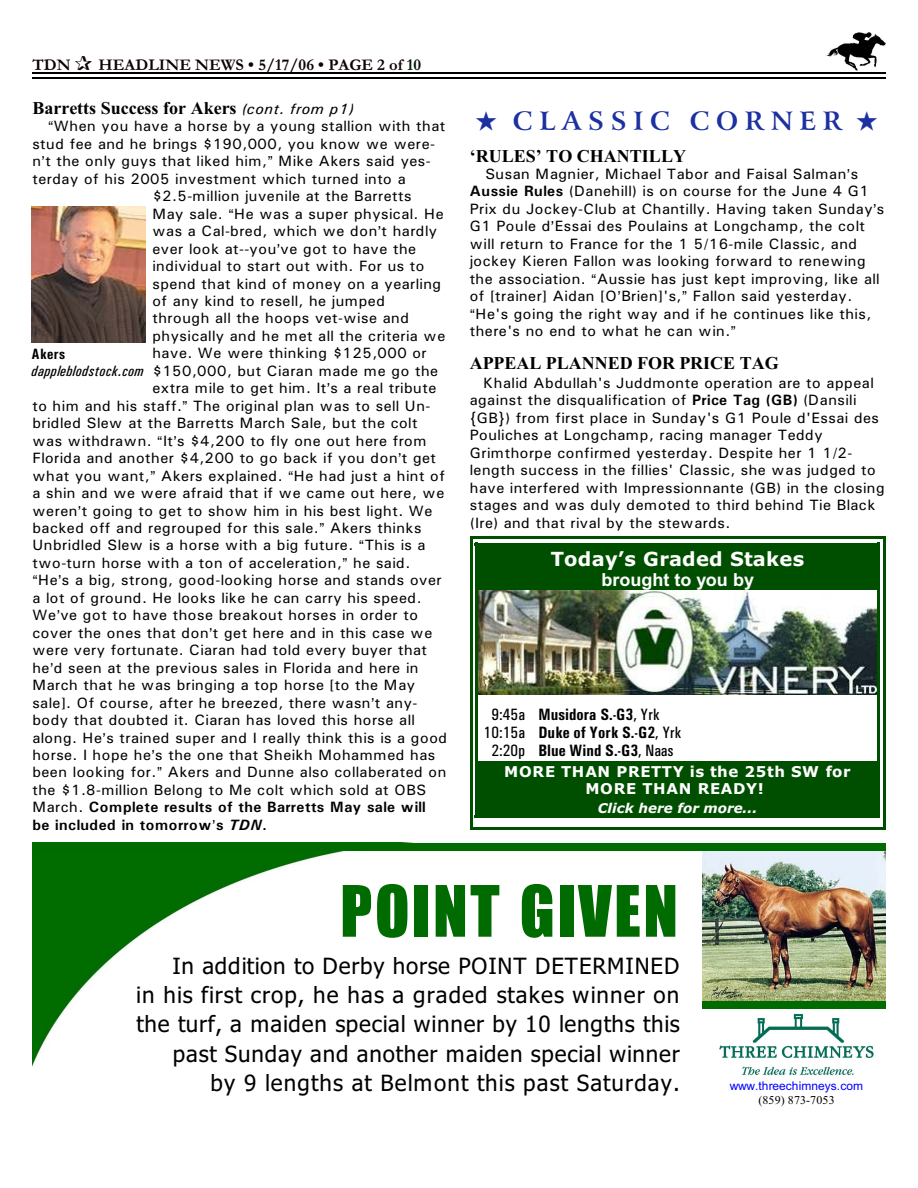
<style>
.page{position:relative;width:918px;height:1188px;background:#fff}
.page>*{position:absolute;margin:0;border:0;box-sizing:border-box;transform-origin:0 0}
.t1{font:72px "Billboard";letter-spacing:.035em;color:#006b00}
.t2{font:700 25.5px "Arrus BT";letter-spacing:.255em;color:#1c30a1}
.t3{font:22.35px/29.4px "Tahoma";letter-spacing:.04em;color:#000;text-align:right}
.t4{font:700 19.5px "Verdana";letter-spacing:.015em;color:#fff}
.t5{font:700 18px "Times New Roman";color:#000}
.t6{font:700 18px "Arial";color:#fff}
.t7{font:700 16.5px "Univers Condensed";letter-spacing:.005em;color:#000}
.t8{font:700 16.5px "Garamond";letter-spacing:.005em;color:#0f0000}
.t9{font:15px/17.5px "Univers";letter-spacing:.03em;color:#000}
.t10{font:700 15px "Univers";letter-spacing:.03em;color:#000}
.t11{font:700 15px/17.2px "Verdana";letter-spacing:.045em;color:#fff;text-align:center}
.t12{font:italic 15px "Univers Condensed";letter-spacing:.025em;color:#000}
.t13{font:700 15px "Univers Condensed";letter-spacing:.02em;color:#000}
.t14{font:italic 700 13.5px "Verdana";color:#fff}
.t15{font:12px "Arial";letter-spacing:.01em;color:#00f}
.t16{font:12px "Times New Roman";letter-spacing:.015em;color:#000}
.s1{color:#001400}
.s2{font-family:"Univers";font-weight:400;font-style:italic;font-size:15px}
.s3{font-weight:400}
.s4{font-style:italic}
.s5{font-weight:700}
</style>
<div class="page">
<img style="left:826px;top:32px;width:60px;height:38px">
<hr style="left:32px;top:72px;width:853px;height:1px;background:#000">
<hr style="left:32px;top:77px;width:853px;height:2px;background:#000">
<img style="left:32px;top:842px;width:854px;height:225px">
<img style="left:702px;top:850px;width:184px;height:152px">
<div style="left:702px;top:843px;width:183px;height:8px;background:#006b00"></div>
<div style="left:702px;top:1002px;width:183px;height:7px;background:#006b00"></div>
<img style="left:718px;top:1012px;width:157px;height:64px">
<div style="left:33px;top:843px;width:851px;height:8px;background:#006b00"></div>
<img style="left:478px;top:591px;width:400px;height:104px">
<div style="left:478px;top:546px;width:399px;height:44px;background:#004f00"></div>
<div style="left:478px;top:761px;width:399px;height:54px;background:#004f00"></div>
<hr style="left:475px;top:543px;width:3px;height:275px;background:#004f00">
<hr style="left:878px;top:543px;width:2px;height:275px;background:#004f00">
<hr style="left:475px;top:543px;width:405px;height:2px;background:#004f00">
<hr style="left:475px;top:815px;width:405px;height:3px;background:#004f00">
<hr style="left:470px;top:536px;width:3px;height:294px;background:#004f00">
<hr style="left:883px;top:536px;width:2px;height:294px;background:#004f00">
<hr style="left:470px;top:536px;width:415px;height:3px;background:#004f00">
<hr style="left:470px;top:828px;width:415px;height:2px;background:#004f00">
<img style="left:32px;top:206px;width:114px;height:136px">
<p class="t8" style="left:32px;top:59px;width:40px">TDN</p>
<p class="t8" style="left:98px;top:59px;width:324px">HEADLINE NEWS • 5/17/06 • PAGE 2 of <span class="s1">10</span></p>
<p class="t5" style="left:32px;top:102px;width:323px">Barretts Success for Akers <span class="s2">(cont. from p1)</span></p>
<p class="t9" style="left:54px;top:119px;width:393px">When you have a horse by a young stallion with that</p>
<p class="t9" style="left:32px;top:136px;width:404px">stud fee and he brings $190,000, you know we were-</p>
<p class="t9" style="left:32px;top:154px;width:400px">n t the only guys that liked him, Mike Akers said yes-</p>
<p class="t9" style="left:32px;top:171px;width:375px">terday of his 2005 investment which turned into a</p>
<p class="t9" style="left:152px;top:189px;width:261px">$2.5-million juvenile at the Barretts</p>
<p class="t9" style="left:152px;top:206px;width:293px">May sale. He was a super physical. He</p>
<p class="t9" style="left:152px;top:224px;width:286px">was a Cal-bred, which we don t hardly</p>
<p class="t9" style="left:152px;top:241px;width:265px">ever look at--you ve got to have the</p>
<p class="t9" style="left:152px;top:258px;width:274px">individual to start out with. For us to</p>
<p class="t9" style="left:152px;top:276px;width:290px">spend that kind of money on a yearling</p>
<p class="t9" style="left:152px;top:293px;width:234px">of any kind to resell, he jumped</p>
<p class="t9" style="left:152px;top:311px;width:258px">through all the hoops vet-wise and</p>
<p class="t9" style="left:152px;top:328px;width:295px">physically and he met all the criteria we</p>
<p class="t9" style="left:152px;top:346px;width:276px">have. We were thinking $125,000 or</p>
<p class="t9" style="left:152px;top:363px;width:287px">$150,000, but Ciaran made me go the</p>
<p class="t9" style="left:152px;top:381px;width:286px">extra mile to get him. It s a real tribute</p>
<p class="t9" style="left:32px;top:398px;width:400px">to him and his staff. The original plan was to sell Un-</p>
<p class="t9" style="left:32px;top:416px;width:387px">bridled Slew at the Barretts March Sale, but the colt</p>
<p class="t9" style="left:32px;top:433px;width:396px">was withdrawn. It s $4,200 to fly one out here from</p>
<p class="t9" style="left:32px;top:451px;width:405px">Florida and another $4,200 to go back if you don t get</p>
<p class="t9" style="left:32px;top:468px;width:414px">what you want, Akers explained. He had just a hint of</p>
<p class="t9" style="left:32px;top:485px;width:414px">a shin and we were afraid that if we came out here, we</p>
<p class="t9" style="left:32px;top:503px;width:402px">weren t going to get to show him in his best light. We</p>
<p class="t9" style="left:32px;top:520px;width:391px">backed off and regrouped for this sale. Akers thinks</p>
<p class="t9" style="left:32px;top:538px;width:395px">Unbridled Slew is a horse with a big future. This is a</p>
<p class="t9" style="left:32px;top:555px;width:379px">two-turn horse with a ton of acceleration, he said.</p>
<p class="t9" style="left:38px;top:573px;width:405px">He s a big, strong, good-looking horse and stands over</p>
<p class="t9" style="left:32px;top:590px;width:391px">a lot of ground. He looks like he can carry his speed.</p>
<p class="t9" style="left:32px;top:608px;width:387px">We ve got to have those breakout horses in order to</p>
<p class="t9" style="left:32px;top:625px;width:402px">cover the ones that don t get here and in this case we</p>
<p class="t9" style="left:32px;top:643px;width:396px">were very fortunate. Ciaran had told every buyer that</p>
<p class="t9" style="left:32px;top:660px;width:388px">he d seen at the previous sales in Florida and here in</p>
<p class="t9" style="left:32px;top:678px;width:384px">March that he was bringing a top horse [to the May</p>
<p class="t9" style="left:32px;top:695px;width:387px">sale]. Of course, after he breezed, there wasn t any-</p>
<p class="t9" style="left:32px;top:712px;width:384px">body that doubted it. Ciaran has loved this horse all</p>
<p class="t9" style="left:32px;top:730px;width:416px">along. He s trained super and I really think this is a good</p>
<p class="t9" style="left:32px;top:747px;width:405px">horse. I hope he s the one that Sheikh Mohammed has</p>
<p class="t9" style="left:32px;top:765px;width:415px">been looking for. Akers and Dunne also collaberated on</p>
<p class="t9" style="left:32px;top:782px;width:395px">the $1.8-million Belong to Me colt which sold at OBS</p>
<p class="t10" style="left:32px;top:802px;width:395px"><span class="s3">March.</span> Complete results of the Barretts May sale will</p>
<p class="t10" style="left:32px;top:819px;width:236px">be included in tomorrow s <span class="s4">TDN</span>.</p>
<p class="t13" style="left:32px;top:349px;width:35px">Akers</p>
<p class="t12" style="left:32px;top:366px;width:114px">dappleblodstock.com</p>
<h2 class="t2" style="left:476px;top:111px;width:404px">★ CLASSIC CORNER ★</h2>
<p class="t5" style="left:470px;top:149px;width:218px">‘RULES’ TO CHANTILLY</p>
<p class="t9" style="left:485px;top:166px;width:374px">Susan Magnier, Michael Tabor and Faisal Salman s</p>
<p class="t9" style="left:470px;top:184px;width:401px"><span class="s5">Aussie Rules</span> (Danehill) is on course for the June 4 G1</p>
<p class="t9" style="left:470px;top:201px;width:416px">Prix du Jockey-Club at Chantilly. Having taken Sunday s</p>
<p class="t9" style="left:470px;top:219px;width:397px">G1 Poule d Essai des Poulains at Longchamp, the colt</p>
<p class="t9" style="left:470px;top:236px;width:389px">will return to France for the 1 5/16-mile Classic, and</p>
<p class="t9" style="left:470px;top:254px;width:397px">jockey Kieren Fallon was looking forward to renewing</p>
<p class="t9" style="left:470px;top:271px;width:412px">the association. Aussie has just kept improving, like all</p>
<p class="t9" style="left:470px;top:289px;width:384px">of [trainer] Aidan [O Brien]'s, Fallon said yesterday.</p>
<p class="t9" style="left:476px;top:306px;width:397px">He's going the right way and if he continues like this,</p>
<p class="t9" style="left:470px;top:323px;width:262px">there's no end to what he can win.</p>
<p class="t5" style="left:470px;top:356px;width:311px">APPEAL PLANNED FOR PRICE TAG</p>
<p class="t9" style="left:470px;top:375px;width:416px;text-indent:14px">Khalid Abdullah's Juddmonte operation are to appeal against the disqualification of <span class="s5">Price Tag (GB)</span> (Dansili {GB}) from first place in Sunday's G1 Poule d'Essai des Pouliches at Longchamp, racing manager Teddy Grimthorpe confirmed yesterday. Despite her 1 1/2- length success in the fillies' Classic, she was judged to have interfered with Impressionnante (GB) in the closing stages and was duly demoted to third behind Tie Black (Ire) and that rival by the stewards.</p>
<h3 class="t4" style="left:551px;top:551px;width:255px">Today’s Graded Stakes</h3>
<p class="t6" style="left:602px;top:573px;width:154px">brought to you by</p>
<p class="t7" style="left:491px;top:709px;width:170px"><span class="s3">9:45a</span> Musidora S.-G3<span class="s3">, Yrk</span></p>
<p class="t7" style="left:484px;top:726px;width:199px"><span class="s3">10:15a</span> Duke of York S.-G2<span class="s3">, Yrk</span></p>
<p class="t7" style="left:491px;top:744px;width:184px"><span class="s3">2:20p</span> Blue Wind S.-G3<span class="s3">, Naas</span></p>
<p class="t11" style="left:504px;top:764px;width:348px">MORE THAN PRETTY is the 25th SW for<br>MORE THAN READY!</p>
<p class="t14" style="left:598px;top:802px;width:161px">Click here for more...</p>
<h1 class="t1" style="left:340px;top:873px;width:339px">POINT GIVEN</h1>
<h3 class="t3" style="left:136px;top:953px;width:545px">In addition to Derby horse POINT DETERMINED<br>in his first crop, he has a graded stakes winner on the turf, a maiden special winner by 10 lengths this past Sunday and another maiden special winner<br>by 9 lengths at Belmont this past Saturday.</h3>
<p class="t15" style="left:730px;top:1081px;width:135px">www.threechimneys.com</p>
<p class="t16" style="left:759px;top:1096px;width:78px">(859) 873-7053</p>
</div>
